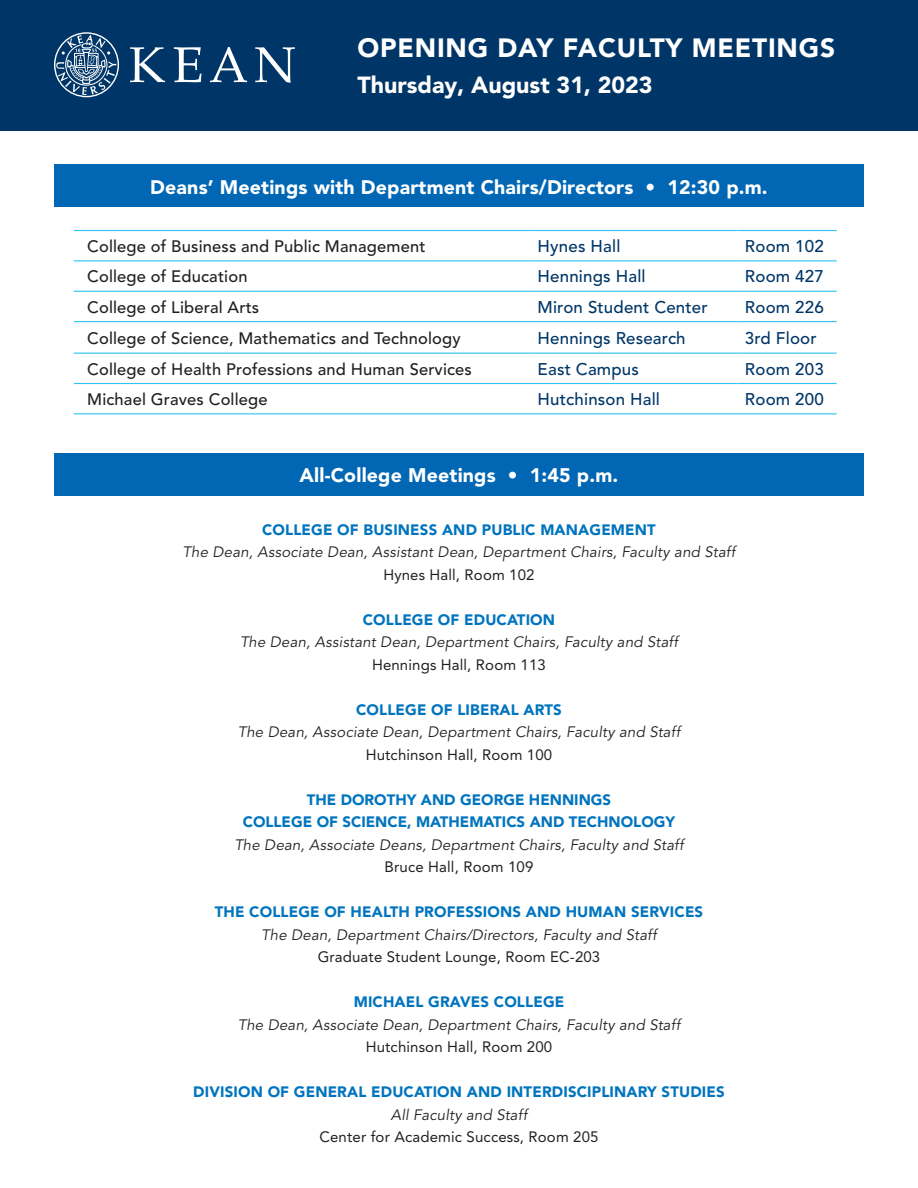
<style>
.page{position:relative;width:918px;height:1188px;background:#fff}
.page>*{position:absolute;margin:0;border:0;box-sizing:border-box;transform-origin:0 0}
.tit_big{font:900 26.25px "Avenir LT Pro";letter-spacing:.03em;color:#fff}
.tit_big-2{font:900 23.25px "Avenir LT Pro";color:#fff}
.f-list-tit{font:900 19.5px "Avenir LT Pro";letter-spacing:.01em;color:#fff}
.body{font:500 16.8px "Avenir LT Pro";letter-spacing:.01em;color:#003667}
.tit{font:500 16.8px "Avenir LT Pro";letter-spacing:.01em;color:#003667}
.list{font:500 16.5px "Avenir LT Pro";letter-spacing:.01em;color:#231f20}
.Paragraph_Style_1{font:italic 15px "Avenir LT Pro";letter-spacing:.015em;color:#231f20}
.college{font:900 15px/22.5px "Avenir LT Pro";letter-spacing:.01em;color:#0074be;text-align:center}
.list-2{font:15px "Avenir LT Pro";letter-spacing:.01em;color:#231f20}
.list-3{font:900 15px "Avenir LT Pro";letter-spacing:.01em;color:#0074be}
</style>
<div class="page">
<div style="left:54px;top:165px;width:810px;height:42px;background:#0167b4"></div>
<div style="left:54px;top:453px;width:810px;height:43px;background:#0167b4"></div>
<div style="left:0;top:0;width:918px;height:131px;background:#003667"></div>
<svg style="left:130px;top:47px;width:165px;height:36px"></svg>
<svg style="left:54px;top:32px;width:65px;height:65px"></svg>
<hr style="left:74px;top:230px;width:455px;height:1px;background:#2bc4f3">
<hr style="left:529px;top:230px;width:208px;height:1px;background:#2bc4f3">
<hr style="left:737px;top:230px;width:100px;height:1px;background:#2bc4f3">
<hr style="left:74px;top:260px;width:455px;height:1px;background:#2bc4f3">
<hr style="left:529px;top:260px;width:208px;height:1px;background:#2bc4f3">
<hr style="left:737px;top:260px;width:100px;height:1px;background:#2bc4f3">
<hr style="left:74px;top:291px;width:455px;height:1px;background:#2bc4f3">
<hr style="left:529px;top:291px;width:208px;height:1px;background:#2bc4f3">
<hr style="left:737px;top:291px;width:100px;height:1px;background:#2bc4f3">
<hr style="left:74px;top:321px;width:455px;height:1px;background:#2bc4f3">
<hr style="left:529px;top:321px;width:208px;height:1px;background:#2bc4f3">
<hr style="left:737px;top:321px;width:100px;height:1px;background:#2bc4f3">
<hr style="left:74px;top:353px;width:455px;height:1px;background:#2bc4f3">
<hr style="left:529px;top:353px;width:208px;height:1px;background:#2bc4f3">
<hr style="left:737px;top:353px;width:100px;height:1px;background:#2bc4f3">
<hr style="left:74px;top:383px;width:455px;height:1px;background:#2bc4f3">
<hr style="left:529px;top:383px;width:208px;height:1px;background:#2bc4f3">
<hr style="left:737px;top:383px;width:100px;height:1px;background:#2bc4f3">
<hr style="left:74px;top:413px;width:455px;height:1px;background:#2bc4f3">
<hr style="left:529px;top:413px;width:208px;height:1px;background:#2bc4f3">
<hr style="left:737px;top:413px;width:100px;height:1px;background:#2bc4f3">
<p class="tit_big" style="left:357px;top:32px;width:479px">OPENING DAY FACULTY MEETINGS</p>
<p class="tit_big-2" style="left:357px;top:71px;width:297px">Thursday, August 31, 2023</p>
<p class="f-list-tit" style="left:150px;top:175px;width:619px">Deans’ Meetings with Department Chairs/Directors • 12:30 p.m.</p>
<p class="list" style="left:87px;top:236px;width:340px">College of Business and Public Management</p>
<p class="body" style="left:538px;top:236px;width:84px">Hynes Hall</p>
<p class="body" style="left:745px;top:236px;width:80px">Room 102</p>
<p class="list" style="left:87px;top:267px;width:162px">College of Education</p>
<p class="body" style="left:538px;top:267px;width:109px">Hennings Hall</p>
<p class="body" style="left:745px;top:267px;width:80px">Room 427</p>
<p class="list" style="left:87px;top:297px;width:174px">College of Liberal Arts</p>
<p class="body" style="left:538px;top:297px;width:172px">Miron Student Center</p>
<p class="body" style="left:745px;top:297px;width:80px">Room 226</p>
<p class="list" style="left:87px;top:328px;width:375px">College of Science, Mathematics and Technology</p>
<p class="tit" style="left:538px;top:328px;width:150px">Hennings Research</p>
<p class="tit" style="left:745px;top:328px;width:73px">3rd Floor</p>
<p class="list" style="left:87px;top:359px;width:386px">College of Health Professions and Human Services</p>
<p class="body" style="left:538px;top:359px;width:103px">East Campus</p>
<p class="body" style="left:745px;top:359px;width:80px">Room 203</p>
<p class="list" style="left:87px;top:389px;width:182px">Michael Graves College</p>
<p class="body" style="left:538px;top:389px;width:124px">Hutchinson Hall</p>
<p class="body" style="left:745px;top:389px;width:80px">Room 200</p>
<p class="f-list-tit" style="left:300px;top:463px;width:320px">All-College Meetings • 1:45 p.m.</p>
<p class="college" style="left:262px;top:518px;width:395px">COLLEGE OF BUSINESS AND PUBLIC MANAGEMENT</p>
<p class="Paragraph_Style_1" style="left:183px;top:543px;width:554px">The Dean, Associate Dean, Assistant Dean, Department Chairs, Faculty and Staff</p>
<p class="list-2" style="left:383px;top:565px;width:153px">Hynes Hall, Room 102</p>
<p class="college" style="left:363px;top:608px;width:194px">COLLEGE OF EDUCATION</p>
<p class="Paragraph_Style_1" style="left:240px;top:633px;width:439px">The Dean, Assistant Dean, Department Chairs, Faculty and Staff</p>
<p class="list-2" style="left:372px;top:655px;width:175px">Hennings Hall, Room 113</p>
<p class="list-3" style="left:356px;top:700px;width:207px">COLLEGE OF LIBERAL ARTS</p>
<p class="Paragraph_Style_1" style="left:238px;top:723px;width:444px">The Dean, Associate Dean, Department Chairs, Faculty and Staff</p>
<p class="list-2" style="left:366px;top:745px;width:188px">Hutchinson Hall, Room 100</p>
<p class="college" style="left:243px;top:788px;width:434px">THE DOROTHY AND GEORGE HENNINGS<br>COLLEGE OF SCIENCE, MATHEMATICS AND TECHNOLOGY</p>
<p class="Paragraph_Style_1" style="left:234px;top:836px;width:451px">The Dean, Associate Deans, Department Chairs, Faculty and Staff</p>
<p class="list-2" style="left:385px;top:858px;width:150px">Bruce Hall, Room 109</p>
<p class="college" style="left:215px;top:901px;width:490px">THE COLLEGE OF HEALTH PROFESSIONS AND HUMAN SERVICES</p>
<p class="Paragraph_Style_1" style="left:261px;top:926px;width:397px">The Dean, Department Chairs/Directors, Faculty and Staff</p>
<p class="list-2" style="left:318px;top:948px;width:284px">Graduate Student Lounge, Room EC-203</p>
<p class="college" style="left:354px;top:991px;width:212px">MICHAEL GRAVES COLLEGE</p>
<p class="Paragraph_Style_1" style="left:238px;top:1016px;width:444px">The Dean, Associate Dean, Department Chairs, Faculty and Staff</p>
<p class="list-2" style="left:366px;top:1038px;width:188px">Hutchinson Hall, Room 200</p>
<p class="college" style="left:193px;top:1081px;width:533px">DIVISION OF GENERAL EDUCATION AND INTERDISCIPLINARY STUDIES</p>
<p class="Paragraph_Style_1" style="left:391px;top:1106px;width:138px">All Faculty and Staff</p>
<p class="list-2" style="left:319px;top:1128px;width:281px">Center for Academic Success, Room 205</p>
</div>
